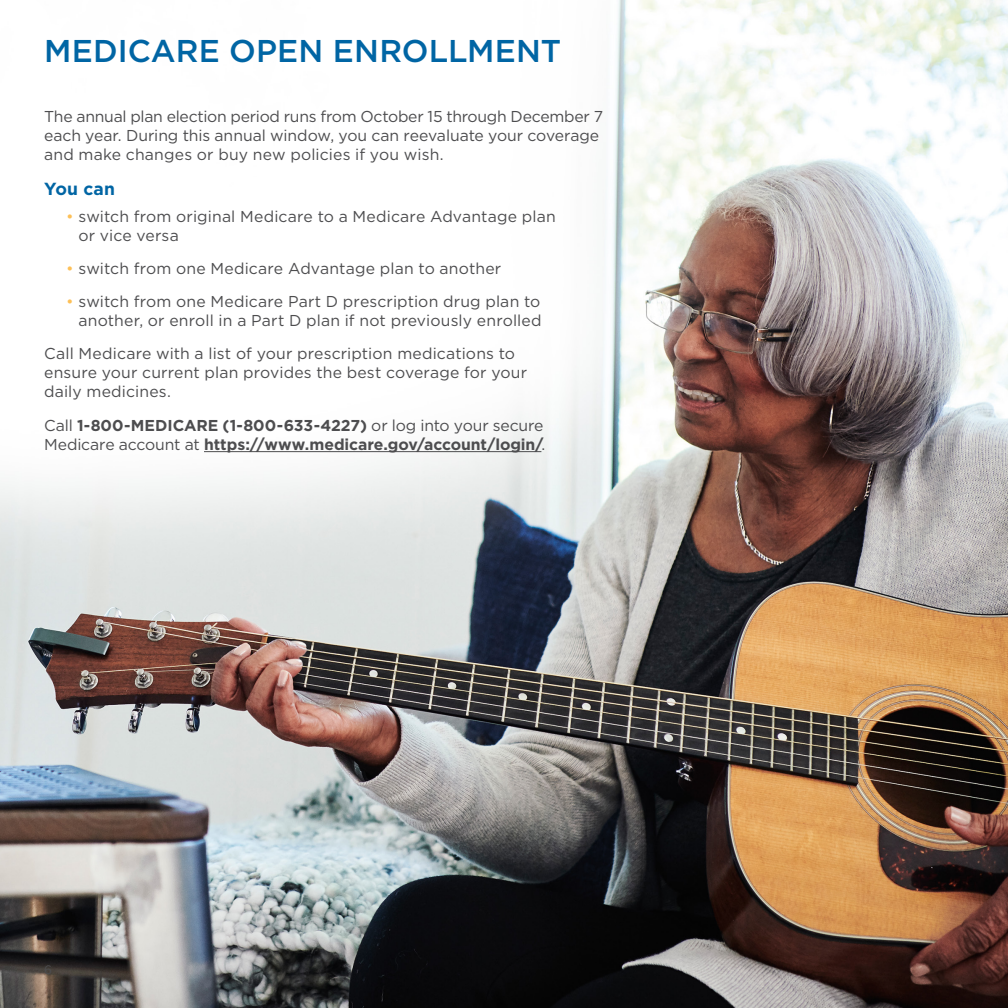
<style>
.page{position:relative;width:1008px;height:1008px;background:#fff}
.page>*{position:absolute;margin:0;border:0;box-sizing:border-box;transform-origin:0 0}
.t1{font:500 31.5px "Gotham";letter-spacing:.005em;color:#0065a4}
.t2{font:700 17.5px "Gotham";letter-spacing:.01em;color:#0065a4}
.t3{font:15.75px/18.9px "Gotham";letter-spacing:.005em;color:#4d4d4f}
.t4{font:700 15.75px/18.9px "Gotham";letter-spacing:-.005em;color:#4d4d4f}
.s1{color:#fdc057}
.s2{font-weight:400}
</style>
<div class="page">
<img style="left:0;top:0;width:1008px;height:1008px">
<hr style="left:204px;top:451px;width:337px;height:1px;background:#4d4d4f">
<h1 class="t1" style="left:44px;top:30px;width:519px">MEDICARE OPEN ENROLLMENT</h1>
<p class="t3" style="left:44px;top:107px;width:560px">The annual plan election period runs from October 15 through December 7 each year. During this annual window, you can reevaluate your coverage and make changes or buy new policies if you wish.</p>
<p class="t2" style="left:44px;top:177px;width:73px">You can</p>
<p class="t3" style="left:78px;top:206px;width:479px;text-indent:-12px"><span class="s1">•</span> switch from original Medicare to a Medicare Advantage plan or vice versa</p>
<p class="t3" style="left:66px;top:258px;width:437px"><span class="s1">•</span> switch from one Medicare Advantage plan to another</p>
<p class="t3" style="left:66px;top:291px;width:477px;text-align:right"><span class="s1">•</span> switch from one Medicare Part D prescription drug plan to another, or enroll in a Part D plan if not previously enrolled</p>
<p class="t3" style="left:44px;top:343px;width:485px">Call Medicare with a list of your prescription medications to ensure your current plan provides the best coverage for your daily medicines.</p>
<p class="t4" style="left:44px;top:416px;width:503px"><span class="s2">Call</span> 1-800-MEDICARE (1-800-633-4227) <span class="s2">or log into your secure<br>Medicare account at</span> https://www.medicare.gov/account/login/<span class="s2">.</span></p>
</div>
